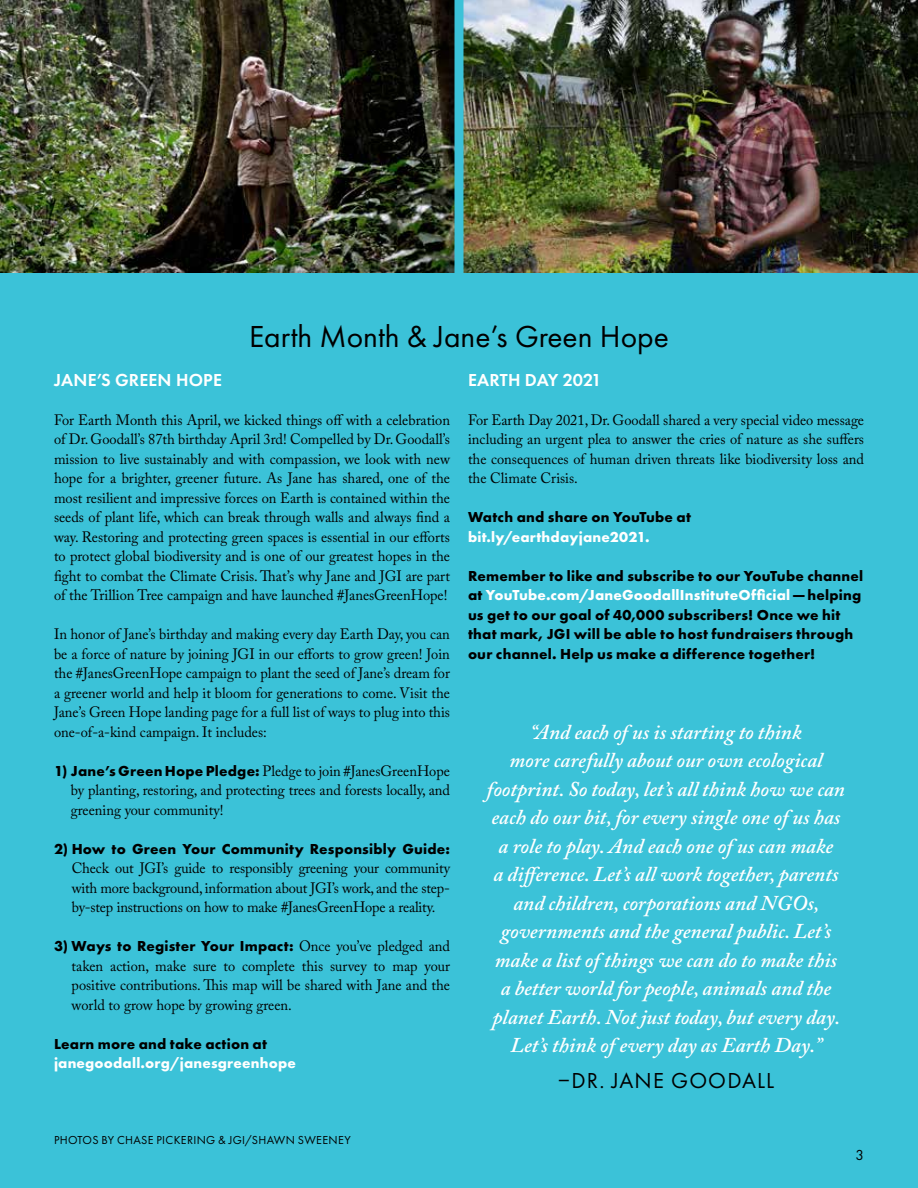
<style>
.page{position:relative;width:918px;height:1188px;background:#3bc2d8}
.page>*{position:absolute;margin:0;border:0;box-sizing:border-box;transform-origin:0 0}
.t1{font:31.5px "Futura PT";color:#000}
.t2{font:22.5px "Futura PT";letter-spacing:.05em;color:#000}
.t3{font:italic 600 21px/28.5px "Adobe Caslon Pro";color:#fff;text-align:center}
.t4{font:600 18px "Futura PT";letter-spacing:.01em;color:#fff}
.t5{font:15px/19.5px "Adobe Caslon Pro";color:#000;text-align:justify;scale:.96 1}
.t6{font:700 15px/19.5px "Futura PT";letter-spacing:.015em;color:#000}
.t7{font:700 15px "Futura PT";letter-spacing:.015em;color:#fff}
.t8{font:15px "Futura PT";color:#000}
.t9{font:12px "Futura PT";letter-spacing:.03em;color:#000}
.s1{font-family:"Futura PT";font-weight:700}
.s2{font-family:"Adobe Caslon Pro";font-weight:400}
.s3{color:#fff}
</style>
<div class="page">
<img style="left:0;top:0;width:454px;height:272px">
<img style="left:464px;top:0;width:454px;height:272px">
<h1 class="t1" style="left:249px;top:317px;width:421px">Earth Month &amp; Jane’s Green Hope</h1>
<p class="t4" style="left:54px;top:368px;width:169px">JANE’S GREEN HOPE</p>
<p class="t5" style="left:54px;top:410px;width:414px">For Earth Month this April, we kicked things off with a celebration of Dr. Goodall’s 87th birthday April 3rd! Compelled by Dr. Goodall’s mission to live sustainably and with compassion, we look with new hope for a brighter, greener future. As Jane has shared, one of the most resilient and impressive forces on Earth is contained within the seeds of plant life, which can break through walls and always find a way. Restoring and protecting green spaces is essential in our efforts to protect global biodiversity and is one of our greatest hopes in the fight to combat the Climate Crisis. That’s why Jane and JGI are part of the Trillion Tree campaign and have launched #JanesGreenHope!</p>
<p class="t5" style="left:54px;top:624px;width:414px">In honor of Jane’s birthday and making every day Earth Day, you can be a force of nature by joining JGI in our efforts to grow green! Join the #JanesGreenHope campaign to plant the seed of Jane’s dream for a greener world and help it bloom for generations to come. Visit the Jane’s Green Hope landing page for a full list of ways to plug into this one-of-a-kind campaign. It includes:</p>
<p class="t5" style="left:71px;top:761px;width:396px;text-indent:-17px"><span class="s1">1) Jane’s Green Hope Pledge:</span> Pledge to join #JanesGreenHope by planting, restoring, and protecting trees and forests locally, and greening your community!</p>
<p class="t6" style="left:54px;top:838px;width:398px">2) How to Green Your Community Responsibly Guide:</p>
<p class="t5" style="left:72px;top:858px;width:396px">Check out JGI’s guide to responsibly greening your community with more background, information about JGI’s work, and the step&shy;by-step instructions on how to make #JanesGreenHope a reality.</p>
<p class="t6" style="left:54px;top:936px;width:397px">3) Ways to Register Your Impact: <span class="s2">Once you’ve pledged and</span></p>
<p class="t5" style="left:72px;top:956px;width:396px">taken action, make sure to complete this survey to map your positive contributions. This map will be shared with Jane and the world to grow hope by growing green.</p>
<p class="t6" style="left:54px;top:1033px;width:215px">Learn more and take action at</p>
<p class="t7" style="left:54px;top:1053px;width:244px">janegoodall.org/janesgreenhope</p>
<p class="t4" style="left:468px;top:368px;width:135px">EARTH DAY 2021</p>
<p class="t5" style="left:468px;top:410px;width:414px">For Earth Day 2021, Dr. Goodall shared a very special video message including an urgent plea to answer the cries of nature as she suffers the consequences of human driven threats like biodiversity loss and the Climate Crisis.</p>
<p class="t6" style="left:468px;top:507px;width:225px">Watch and share on YouTube at</p>
<p class="t7" style="left:468px;top:527px;width:183px">bit.ly/earthdayjane2021.</p>
<p class="t6" style="left:468px;top:565px;width:397px">Remember to like and subscribe to our YouTube channel at <span class="s3">YouTube.com/JaneGoodallInstituteOfficial</span>—helping us get to our goal of 40,000 subscribers! Once we hit that mark, JGI will be able to host fundraisers through our channel. Help us make a difference together!</p>
<p class="t3" style="left:487px;top:717px;width:360px">“And each of us is starting to think<br>more carefully about our own ecological footprint. So today, let’s all think how we can each do our bit, for every single one of us has a role to play. And each one of us can make<br>a difference. Let’s all work together, parents and children, corporations and NGOs, governments and the general public. Let’s make a list of things we can do to make this<br>a better world for people, animals and the planet Earth. Not just today, but every day.<br>Let’s think of every day as Earth Day.”</p>
<h2 class="t2" style="left:558px;top:1067px;width:218px">–DR. JANE GOODALL</h2>
<p class="t9" style="left:54px;top:1133px;width:298px">PHOTOS BY CHASE PICKERING &amp; JGI/SHAWN SWEENEY</p>
<p class="t8" style="left:855px;top:1147px;width:10px">3</p>
</div>
